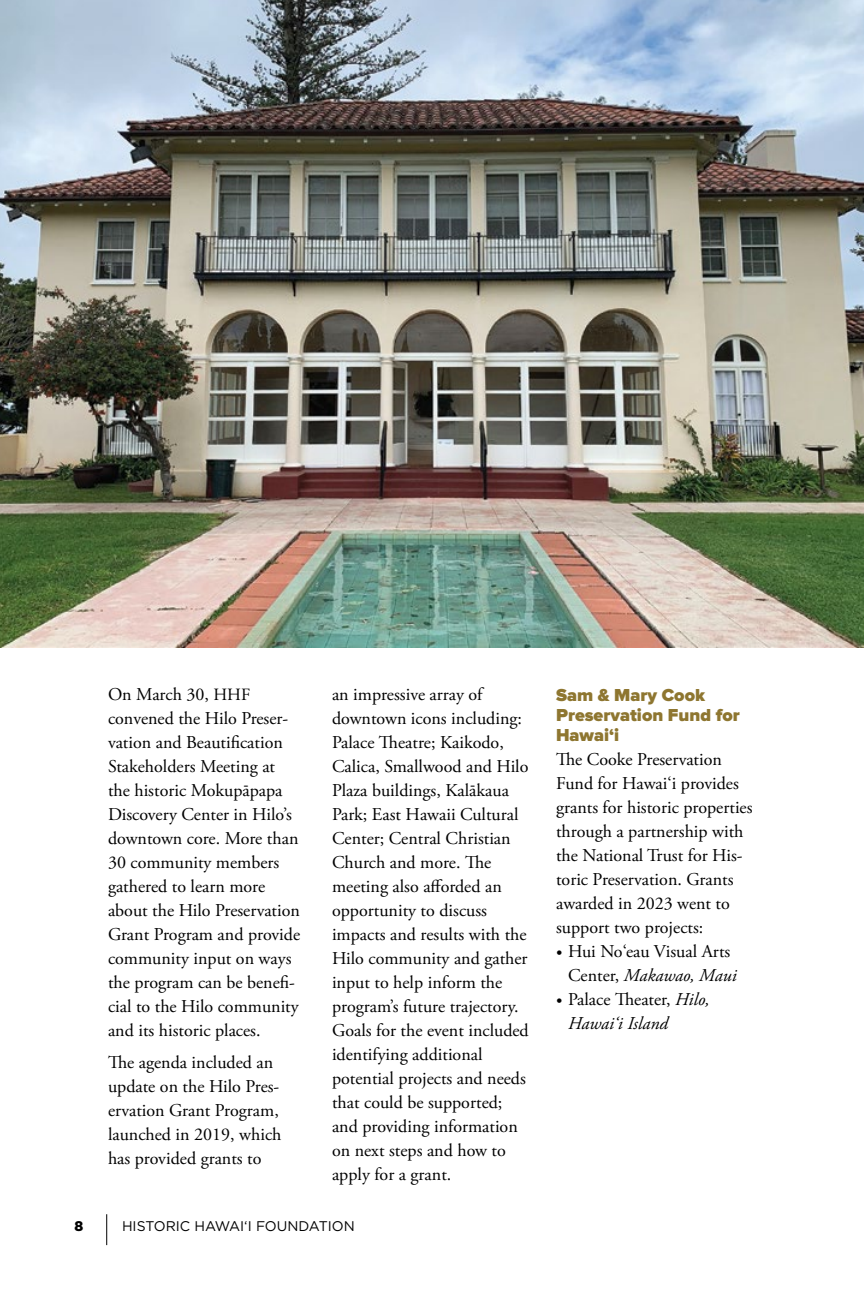
<style>
.page{position:relative;width:864px;height:1296px;background:#fff}
.page>*{position:absolute;margin:0;border:0;box-sizing:border-box;transform-origin:0 0}
.t1{font:18px/24px "Adobe Garamond Pro";color:#000}
.t2{font:900 18px/20px "Proxima Nova";color:#8e7630}
.t3{font:italic 18px/24px "Adobe Garamond Pro";color:#000}
.t4{font:14px "Gotham";color:#000}
.t5{font:900 14px "Gotham";color:#000}
.s1{font-size:17.2px}
.s2{font-family:"Proxima Nova Extrabld"}
.s3{font-style:italic}
.s4{font-family:"Proxima Nova Extrabld";font-style:normal}
.s5{font-style:normal}
</style>
<div class="page">
<img style="left:0;top:0;width:864px;height:648px">
<hr style="left:106px;top:1214px;width:1px;height:31px;background:#000">
<svg style="left:863px;top:246px;width:1px;height:31px"></svg>
<p class="t1" style="left:108px;top:683px;width:194px">On March 30, <span class="s1">HHF </span>convened the Hilo Preser&shy;vation and Beautification<br>Stakeholders Meeting at the historic Mokupāpapa<br>Discovery Center in Hilo’s downtown core. More than<br>30 community members gathered to learn more about the Hilo Preservation<br>Grant Program and provide community input on ways the program can be benefi&shy;cial to the Hilo community and its historic places.</p>
<p class="t1" style="left:108px;top:1051px;width:175px">The agenda included an update on the Hilo Pres&shy;ervation Grant Program, launched in 2019, which has provided grants to</p>
<p class="t1" style="left:332px;top:683px;width:198px">an impressive array of downtown icons including:<br>Palace Theatre; Kaikodo,<br>Calica, Smallwood and Hilo<br>Plaza buildings, Kalākaua<br>Park; East Hawaii Cultural<br>Center; Central Christian<br>Church and more. The meeting also afforded an opportunity to discuss impacts and results with the<br>Hilo community and gather input to help inform the program’s future trajectory.<br>Goals for the event included identifying additional potential projects and needs that could be supported; and providing information on next steps and how to apply for a grant.</p>
<p class="t2" style="left:556px;top:686px;width:185px">Sam &amp; Mary Cook<br>Preservation Fund for<br>Hawai‘i</p>
<p class="t1" style="left:556px;top:748px;width:198px">The Cooke Preservation<br>Fund for Hawai‘i provides grants for historic properties through a partnership with the National Trust for His&shy;toric Preservation. Grants awarded in 2023 went to support two projects:</p>
<p class="t1" style="left:568px;top:940px;width:170px;text-indent:-12px"><span class="s2">•</span> Hui No‘eau Visual Arts<br>Center, <span class="s3">Makawao, Maui</span></p>
<p class="t3" style="left:568px;top:988px;width:143px;text-indent:-12px"><span class="s4">•</span> <span class="s5">Palace Theater,</span> Hilo,<br>Hawai‘i Island</p>
<p class="t5" style="left:74px;top:1216px;width:10px">8</p>
<p class="t4" style="left:122px;top:1217px;width:234px">HISTORIC HAWAI‘I FOUNDATION</p>
</div>
